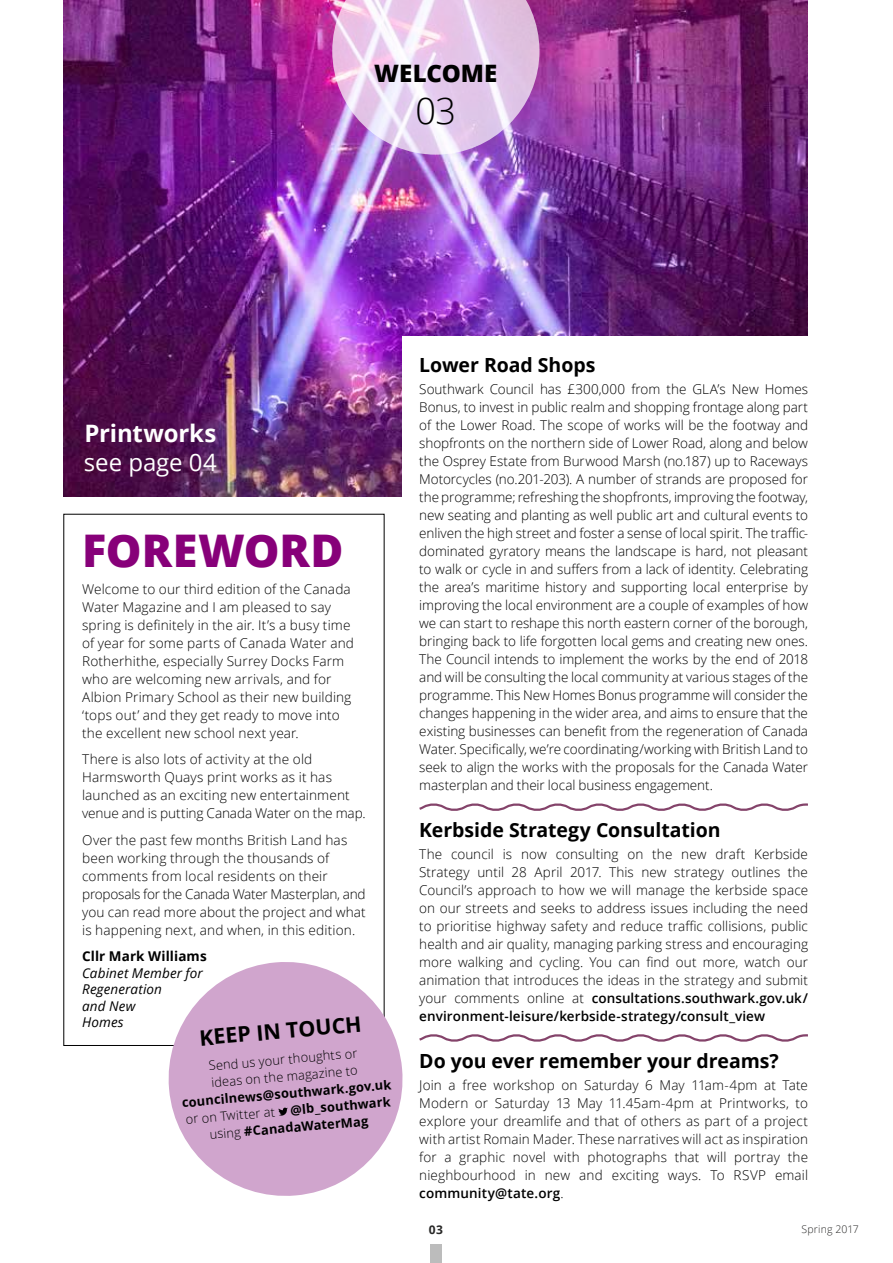
<style>
.page{position:relative;width:893px;height:1263px;background:#fff}
.page>*{position:absolute;margin:0;border:0;box-sizing:border-box;transform-origin:0 0}
.t1{font:800 45px "Open Sans";letter-spacing:-.005em;color:#870079}
.t2{font:300 36px "Open Sans";color:#000}
.t3{font:700 24px "Open Sans";letter-spacing:-.005em;color:#fff}
.t4{font:24px "Open Sans";color:#fff}
.t5{font:800 24px "Open Sans";color:#000}
.t6{font:700 21.45px "Open Sans";color:#000}
.t7{font:700 19.5px "Open Sans";letter-spacing:-.005em;color:#000}
.t8{font:300 13.5px/18px "Open Sans";letter-spacing:.01em;color:#000}
.t9{font:italic 13.5px/16.5px "Open Sans";letter-spacing:.01em;color:#000}
.t10{font:700 13.5px "Open Sans";letter-spacing:.005em;color:#000}
.t11{font:700 12.9px/17.1px "Open Sans";color:#000;text-align:center}
.t12{font:300 12.9px/17.1px "Open Sans";color:#000}
.t13{font:700 12px "Open Sans";color:#282827}
.t14{font:300 10.5px "Open Sans";letter-spacing:.015em;color:#282827}
.s1{font-weight:300}
.s2{font-weight:600}
</style>
<div class="page">
<img style="left:64px;top:0;width:744px;height:496px">
<div style="left:402px;top:336px;width:427px;height:198px;background:#fff"></div>
<svg style="left:163px;top:957px;width:240px;height:239px;fill:#d0a5cd"></svg>
<svg style="left:279px;top:1107px;width:9px;height:9px"></svg>
<svg style="left:419px;top:803px;width:389px;height:8px"></svg>
<svg style="left:419px;top:1034px;width:389px;height:8px"></svg>
<svg style="left:332px;top:0;width:207px;height:155px"></svg>
<div style="left:430px;top:1245px;width:11px;height:18px;background:#bcbcbc"></div>
<h3 class="t5" style="left:374px;top:55px;width:125px">WELCOME</h3>
<h2 class="t2" style="left:416px;top:86px;width:42px">03</h2>
<h3 class="t3" style="left:84px;top:416px;width:134px">Printworks</h3>
<h3 class="t4" style="left:84px;top:446px;width:134px">see page 04</h3>
<h1 class="t1" style="left:82px;top:516px;width:263px">FOREWORD</h1>
<p class="t8" style="left:82px;top:579px;width:273px">Welcome to our third edition of the Canada Water Magazine and I am pleased to say spring is definitely in the air. It’s a busy time of year for some parts of Canada Water and Rotherhithe, especially Surrey Docks Farm who are welcoming new arrivals, and for Albion Primary School as their new building ‘tops out’ and they get ready to move into the excellent new school next year.</p>
<p class="t8" style="left:82px;top:750px;width:285px">There is also lots of activity at the old Harmsworth Quays print works as it has launched as an exciting new entertainment venue and is putting Canada Water on the map.</p>
<p class="t8" style="left:82px;top:830px;width:285px">Over the past few months British Land has been working through the thousands of comments from local residents on their proposals for the Canada Water Masterplan, and you can read more about the project and what is happening next, and when, in this edition.</p>
<p class="t10" style="left:82px;top:947px;width:126px">Cllr Mark Williams</p>
<p class="t9" style="left:82px;top:964px;width:122px">Cabinet Member for<br>Regeneration<br>and New<br>Homes</p>
<h3 class="t6" style="left:198px;top:1023px;width:164px;rotate:-5deg">KEEP IN TOUCH</h3>
<p class="t12" style="left:208px;top:1057px;width:151px;rotate:-5deg">Send us your thoughts or ideas on the magazine to</p>
<p class="t11" style="left:181px;top:1093px;width:211px;rotate:-5deg">councilnews@southwark.gov.uk <span class="s1">or on Twitter at</span> @lb_southwark <span class="s1">using</span> #CanadaWaterMag</p>
<h3 class="t7" style="left:419px;top:351px;width:178px">Lower Road Shops</h3>
<p class="t8" style="left:419px;top:380px;width:390px;text-align:justify">Southwark Council has £300,000 from the GLA’s New Homes Bonus, to invest in public realm and shopping frontage along part of the Lower Road. The scope of works will be the footway and shopfronts on the northern side of Lower Road, along and below the Osprey Estate from Burwood Marsh (no.187) up to Raceways Motorcycles (no.201-203). A number of strands are proposed for the programme; refreshing the shopfronts, improving the footway, new seating and planting as well public art and cultural events to enliven the high street and foster a sense of local spirit. The traffic&shy;dominated gyratory means the landscape is hard, not pleasant to walk or cycle in and suffers from a lack of identity. Celebrating the area’s maritime history and supporting local enterprise by improving the local environment are a couple of examples of how we can start to reshape this north eastern corner of the borough, bringing back to life forgotten local gems and creating new ones.<br>The Council intends to implement the works by the end of 2018 and will be consulting the local community at various stages of the programme. This New Homes Bonus programme will consider the changes happening in the wider area, and aims to ensure that the existing businesses can benefit from the regeneration of Canada Water. Specifically, we’re coordinating/working with British Land to seek to align the works with the proposals for the Canada Water masterplan and their local business engagement.</p>
<h3 class="t7" style="left:419px;top:816px;width:303px">Kerbside Strategy Consultation</h3>
<p class="t8" style="left:419px;top:845px;width:390px;text-align:justify">The council is now consulting on the new draft Kerbside Strategy until 28 April 2017. This new strategy outlines the Council’s approach to how we will manage the kerbside space on our streets and seeks to address issues including the need to prioritise highway safety and reduce traffic collisions, public health and air quality, managing parking stress and encouraging more walking and cycling. You can find out more, watch our animation that introduces the ideas in the strategy and submit your comments online at <span class="s2">consultations.southwark.gov.uk/ environment-leisure/kerbside-strategy/consult_view</span></p>
<h3 class="t7" style="left:419px;top:1047px;width:361px">Do you ever remember your dreams?</h3>
<p class="t8" style="left:419px;top:1076px;width:390px;text-align:justify">Join a free workshop on Saturday 6 May 11am-4pm at Tate Modern or Saturday 13 May 11.45am-4pm at Printworks, to explore your dreamlife and that of others as part of a project with artist Romain Mader. These narratives will act as inspiration for a graphic novel with photographs that will portray the nieghbourhood in new and exciting ways. To RSVP email <span class="s2">community@tate.org</span>.</p>
<p class="t13" style="left:429px;top:1221px;width:16px">03</p>
<p class="t14" style="left:801px;top:1221px;width:59px">Spring 2017</p>
</div>
